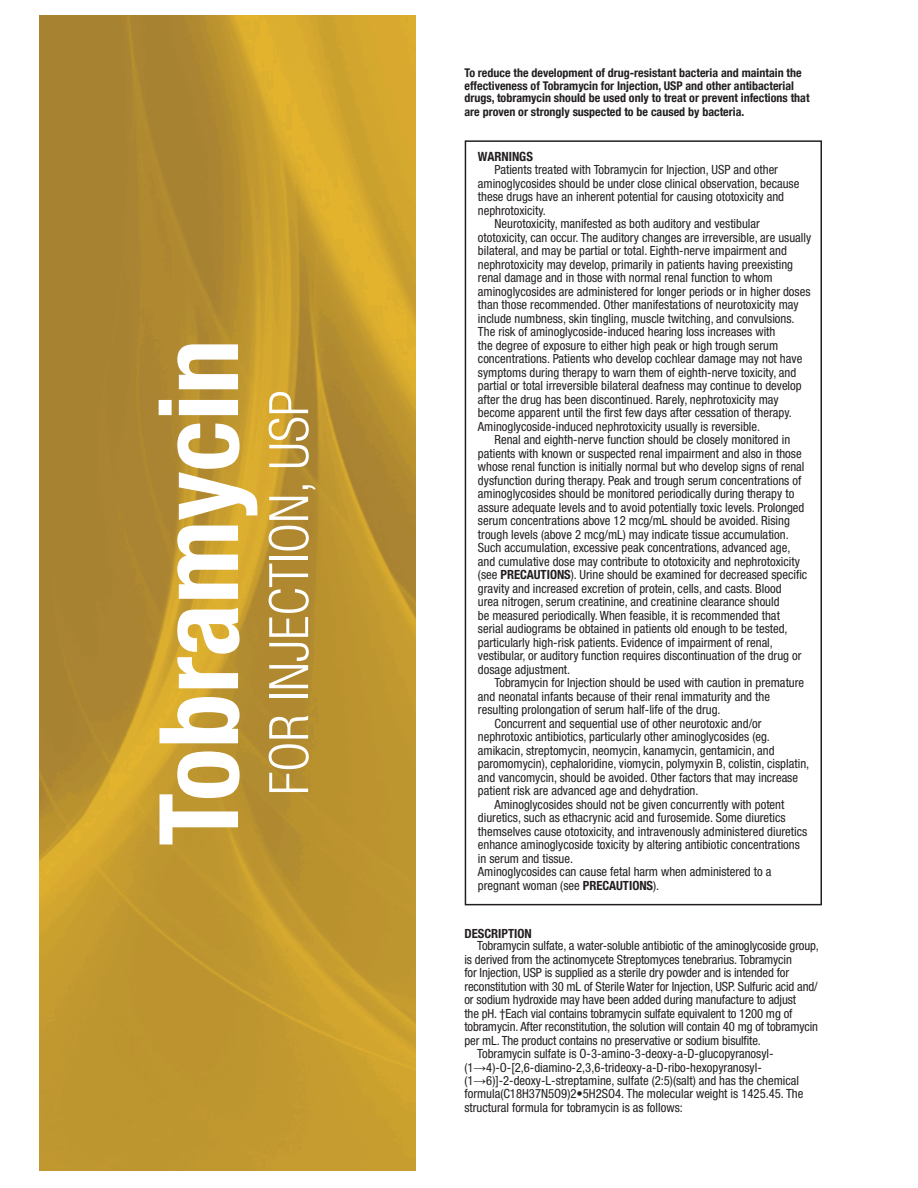
<style>
.page{position:relative;width:918px;height:1188px;background:#fff}
.page>*{position:absolute;margin:0;border:0;box-sizing:border-box;transform-origin:0 0}
.t1{font:700 condensed 109.95px "Helvetica Neue LT Com";color:#fff}
.t2{font:300 condensed 54.45px "Helvetica Neue LT Com";color:#fff}
.t3{font:condensed 12.6px "Helvetica Neue LT Pro";color:#231f20}
.t4{font:700 condensed 12.6px "Helvetica Neue LT Pro";color:#231f20}
.t5{font:700 condensed 12.6px "Helvetica Neue LT Com";color:#231f20}
.t6{font:700 condensed 12px/13.2px "Helvetica Neue LT Com";color:#231f20}
.s1{font-weight:700}
.s2{font-family:"Times New Roman";font-stretch:normal}
</style>
<div class="page">
<img style="left:40px;top:15px;width:376px;height:1155px">
<div style="left:465px;top:140px;width:357px;height:765px;border:2px solid #231f20"></div>
<h1 class="t1" style="left:133px;top:846px;width:508px;rotate:-90deg">Tobramycin</h1>
<h2 class="t2" style="left:258px;top:795px;width:407px;rotate:-90deg">FOR INJECTION, USP</h2>
<p class="t6" style="left:464px;top:66px;width:347px">To reduce the development of drug-resistant bacteria and maintain the effectiveness of Tobramycin for Injection, USP and other antibacterial drugs, tobramycin should be used only to treat or prevent infections that are proven or strongly suspected to be caused by bacteria.</p>
<p class="t5" style="left:478px;top:149px;width:56px">WARNINGS</p>
<p class="t3" style="left:494px;top:162px;width:285px">Patients treated with Tobramycin for Injection, USP and other</p>
<p class="t3" style="left:478px;top:176px;width:323px">aminoglycosides should be under close clinical observation, because</p>
<p class="t3" style="left:478px;top:189px;width:308px">these drugs have an inherent potential for causing ototoxicity and</p>
<p class="t3" style="left:478px;top:203px;width:70px">nephrotoxicity.</p>
<p class="t3" style="left:494px;top:216px;width:267px">Neurotoxicity, manifested as both auditory and vestibular</p>
<p class="t3" style="left:478px;top:230px;width:335px">ototoxicity, can occur. The auditory changes are irreversible, are usually</p>
<p class="t3" style="left:478px;top:243px;width:311px">bilateral, and may be partial or total. Eighth-nerve impairment and</p>
<p class="t3" style="left:478px;top:257px;width:317px">nephrotoxicity may develop, primarily in patients having preexisting</p>
<p class="t3" style="left:478px;top:270px;width:296px">renal damage and in those with normal renal function to whom</p>
<p class="t3" style="left:478px;top:284px;width:334px">aminoglycosides are administered for longer periods or in higher doses</p>
<p class="t3" style="left:478px;top:297px;width:322px">than those recommended. Other manifestations of neurotoxicity may</p>
<p class="t3" style="left:478px;top:311px;width:318px">include numbness, skin tingling, muscle twitching, and convulsions.</p>
<p class="t3" style="left:478px;top:324px;width:299px">The risk of aminoglycoside-induced hearing loss increases with</p>
<p class="t3" style="left:478px;top:338px;width:302px">the degree of exposure to either high peak or high trough serum</p>
<p class="t3" style="left:478px;top:351px;width:326px">concentrations. Patients who develop cochlear damage may not have</p>
<p class="t3" style="left:478px;top:365px;width:320px">symptoms during therapy to warn them of eighth-nerve toxicity, and</p>
<p class="t3" style="left:478px;top:378px;width:325px">partial or total irreversible bilateral deafness may continue to develop</p>
<p class="t3" style="left:478px;top:392px;width:302px">after the drug has been discontinued. Rarely, nephrotoxicity may</p>
<p class="t3" style="left:478px;top:405px;width:315px">become apparent until the first few days after cessation of therapy.</p>
<p class="t3" style="left:478px;top:419px;width:284px">Aminoglycoside-induced nephrotoxicity usually is reversible.</p>
<p class="t3" style="left:494px;top:432px;width:297px">Renal and eighth-nerve function should be closely monitored in</p>
<p class="t3" style="left:478px;top:446px;width:325px">patients with known or suspected renal impairment and also in those</p>
<p class="t3" style="left:478px;top:459px;width:328px">whose renal function is initially normal but who develop signs of renal</p>
<p class="t3" style="left:478px;top:473px;width:325px">dysfunction during therapy. Peak and trough serum concentrations of</p>
<p class="t3" style="left:478px;top:486px;width:318px">aminoglycosides should be monitored periodically during therapy to</p>
<p class="t3" style="left:478px;top:500px;width:328px">assure adequate levels and to avoid potentially toxic levels. Prolonged</p>
<p class="t3" style="left:478px;top:513px;width:313px">serum concentrations above 12 mcg/mL should be avoided. Rising</p>
<p class="t3" style="left:478px;top:527px;width:312px">trough levels (above 2 mcg/mL) may indicate tissue accumulation.</p>
<p class="t3" style="left:478px;top:540px;width:314px">Such accumulation, excessive peak concentrations, advanced age,</p>
<p class="t3" style="left:478px;top:554px;width:323px">and cumulative dose may contribute to ototoxicity and nephrotoxicity</p>
<p class="t3" style="left:478px;top:567px;width:331px">(see <span class="s1">PRECAUTIONS</span>). Urine should be examined for decreased specific</p>
<p class="t3" style="left:478px;top:581px;width:305px">gravity and increased excretion of protein, cells, and casts. Blood</p>
<p class="t3" style="left:478px;top:594px;width:303px">urea nitrogen, serum creatinine, and creatinine clearance should</p>
<p class="t3" style="left:478px;top:608px;width:304px">be measured periodically. When feasible, it is recommended that</p>
<p class="t3" style="left:478px;top:621px;width:311px">serial audiograms be obtained in patients old enough to be tested,</p>
<p class="t3" style="left:478px;top:635px;width:296px">particularly high-risk patients. Evidence of impairment of renal,</p>
<p class="t3" style="left:478px;top:648px;width:325px">vestibular, or auditory function requires discontinuation of the drug or</p>
<p class="t3" style="left:478px;top:662px;width:94px">dosage adjustment.</p>
<p class="t3" style="left:494px;top:675px;width:311px">Tobramycin for Injection should be used with caution in premature</p>
<p class="t3" style="left:478px;top:689px;width:294px">and neonatal infants because of their renal immaturity and the</p>
<p class="t3" style="left:478px;top:702px;width:244px">resulting prolongation of serum half-life of the drug.</p>
<p class="t3" style="left:494px;top:716px;width:269px">Concurrent and sequential use of other neurotoxic and/or</p>
<p class="t3" style="left:478px;top:729px;width:294px">nephrotoxic antibiotics, particularly other aminoglycosides (eg.</p>
<p class="t3" style="left:478px;top:743px;width:298px">amikacin, streptomycin, neomycin, kanamycin, gentamicin, and</p>
<p class="t3" style="left:478px;top:756px;width:333px">paromomycin), cephaloridine, viomycin, polymyxin B, colistin, cisplatin,</p>
<p class="t3" style="left:478px;top:770px;width:322px">and vancomycin, should be avoided. Other factors that may increase</p>
<p class="t3" style="left:478px;top:783px;width:222px">patient risk are advanced age and dehydration.</p>
<p class="t3" style="left:494px;top:797px;width:291px">Aminoglycosides should not be given concurrently with potent</p>
<p class="t3" style="left:478px;top:810px;width:309px">diuretics, such as ethacrynic acid and furosemide. Some diuretics</p>
<p class="t3" style="left:478px;top:824px;width:331px">themselves cause ototoxicity, and intravenously administered diuretics</p>
<p class="t3" style="left:478px;top:837px;width:323px">enhance aminoglycoside toxicity by altering antibiotic concentrations</p>
<p class="t3" style="left:478px;top:851px;width:97px">in serum and tissue.</p>
<p class="t3" style="left:478px;top:864px;width:295px">Aminoglycosides can cause fetal harm when administered to a</p>
<p class="t3" style="left:478px;top:878px;width:183px">pregnant woman (see <span class="s1">PRECAUTIONS</span>).</p>
<p class="t4" style="left:464px;top:925px;width:69px">DESCRIPTION</p>
<p class="t3" style="left:477px;top:938px;width:343px">Tobramycin sulfate, a water-soluble antibiotic of the aminoglycoside group,</p>
<p class="t3" style="left:464px;top:952px;width:329px">is derived from the actinomycete Streptomyces tenebrarius. Tobramycin</p>
<p class="t3" style="left:464px;top:965px;width:326px">for Injection, USP is supplied as a sterile dry powder and is intended for</p>
<p class="t3" style="left:464px;top:979px;width:355px">reconstitution with 30 mL of Sterile Water for Injection, USP. Sulfuric acid and/</p>
<p class="t3" style="left:464px;top:992px;width:333px">or sodium hydroxide may have been added during manufacture to adjust</p>
<p class="t3" style="left:464px;top:1006px;width:329px">the pH. †Each vial contains tobramycin sulfate equivalent to 1200 mg of</p>
<p class="t3" style="left:464px;top:1019px;width:355px">tobramycin. After reconstitution, the solution will contain 40 mg of tobramycin</p>
<p class="t3" style="left:464px;top:1033px;width:298px">per mL. The product contains no preservative or sodium bisulfite.</p>
<p class="t3" style="left:477px;top:1046px;width:298px">Tobramycin sulfate is O-3-amino-3-deoxy-a-D-glucopyranosyl-</p>
<p class="t3" style="left:464px;top:1060px;width:299px">(1<span class="s2">→</span>4)-O-[2,6-diamino-2,3,6-trideoxy-a-D-ribo-hexopyranosyl-</p>
<p class="t3" style="left:464px;top:1073px;width:336px">(1<span class="s2">→</span>6)]-2-deoxy-L-streptamine, sulfate (2:5)(salt) and has the chemical</p>
<p class="t3" style="left:464px;top:1087px;width:341px">formula(C18H37N5O9)2•5H2SO4. The molecular weight is 1425.45. The</p>
<p class="t3" style="left:464px;top:1100px;width:220px">structural formula for tobramycin is as follows:</p>
</div>
